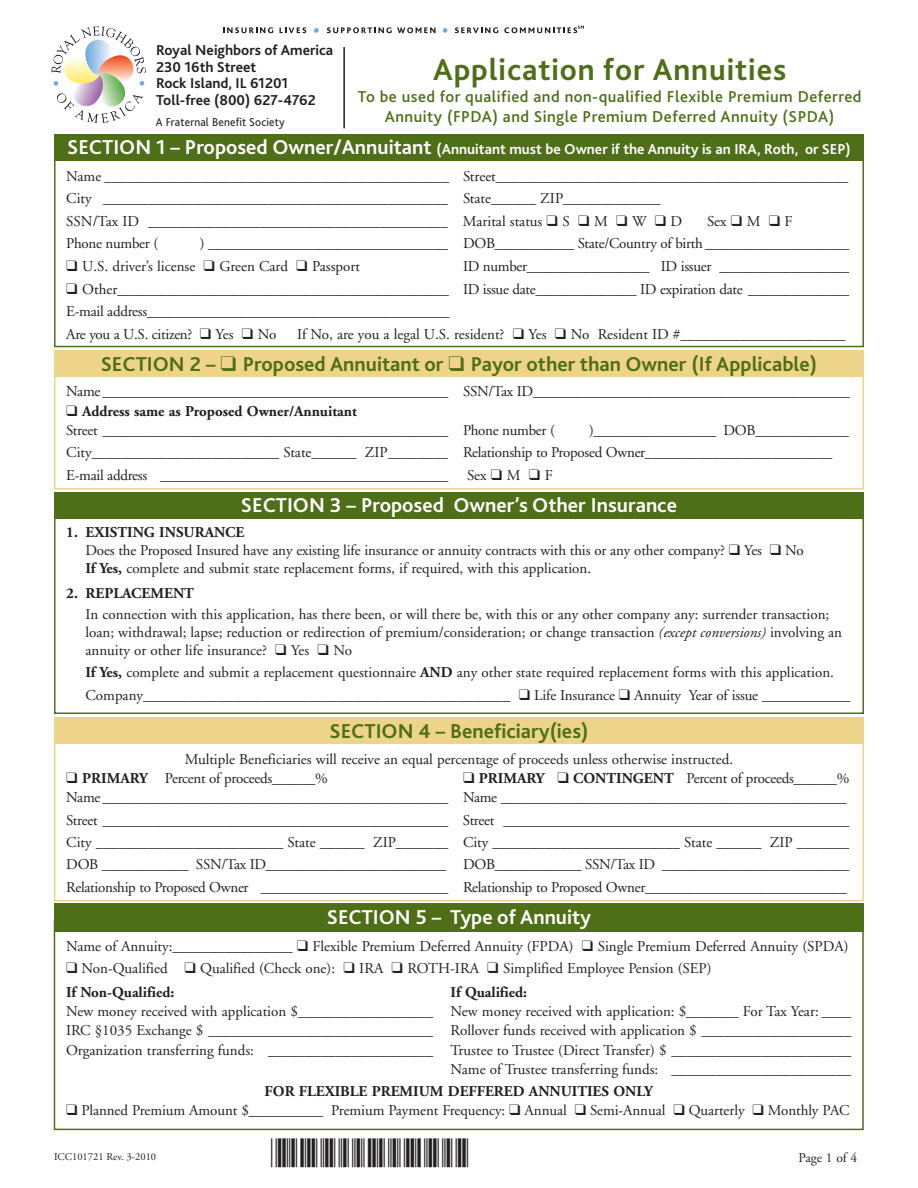
<style>
.page{position:relative;width:918px;height:1188px;background:#fff}
.page>*{position:absolute;margin:0;border:0;box-sizing:border-box;transform-origin:0 0}
.t1{font:700 31.5px "Bliss 2";letter-spacing:.03em;color:#4e6e17}
.t2{font:700 21px "Bliss 2";color:#4e6e17}
.t3{font:700 21px "Bliss 2";color:#fff}
.t4{font:18px "Code DB39 30";color:#231f20}
.t5{font:500 16.5px/19.5px "Bliss 2";letter-spacing:.03em;color:#4e6e17;text-align:center}
.t6{font:15px/18px "Adobe Garamond";color:#231f20}
.t7{font:15px/22.5px "Adobe Garamond";letter-spacing:-.02em;color:#231f20}
.t8{font:700 15px "Bliss 2";color:#fff}
.t9{font:700 15px/16.5px "Bliss 2";color:#231f20}
.t10{font:700 15px "Adobe Garamond";color:#231f20}
.t11{font:13.5px "Adobe Garamond";color:#231f20}
.t12{font:12px "Bliss 2";letter-spacing:.015em;color:#231f20;scale:.95 1}
.t13{font:10.5px "Adobe Garamond";color:#231f20}
.s1{font-size:21px}
.s2{font-weight:700}
.s3{font-style:italic}
.s4{font-family:"Times New Roman MS"}
</style>
<div class="page">
<div style="left:54px;top:512px;width:810px;height:202px;border:2px solid #4e6e17"></div>
<hr style="left:343px;top:47px;width:2px;height:81px;background:#231f20">
<svg style="left:51px;top:26px;width:95px;height:97px"></svg>
<svg style="left:223px;top:27px;width:50px;height:6px"></svg>
<svg style="left:280px;top:27px;width:26px;height:6px"></svg>
<svg style="left:314px;top:28px;width:5px;height:5px"></svg>
<svg style="left:327px;top:27px;width:109px;height:6px"></svg>
<svg style="left:443px;top:28px;width:4px;height:5px"></svg>
<svg style="left:455px;top:27px;width:43px;height:6px"></svg>
<svg style="left:504px;top:26px;width:80px;height:7px"></svg>
<div style="left:54px;top:151px;width:810px;height:196px;border:2px solid #4e6e17"></div>
<div style="left:54px;top:134px;width:810px;height:27px;background:#4e6e17"></div>
<div style="left:54px;top:359px;width:810px;height:131px;border:2px solid #eed48a"></div>
<div style="left:54px;top:350px;width:810px;height:27px;background:#eed48a"></div>
<div style="left:54px;top:739px;width:810px;height:163px;border:2px solid #eed48a"></div>
<div style="left:54px;top:717px;width:810px;height:27px;background:#eed48a"></div>
<div style="left:54px;top:492px;width:810px;height:27px;background:#4e6e17"></div>
<div style="left:54px;top:921px;width:810px;height:209px;border:2px solid #4e6e17"></div>
<div style="left:54px;top:903px;width:810px;height:29px;background:#4e6e17"></div>
<p class="t9" style="left:156px;top:44px;width:179px">Royal Neighbors of America<br>230 16th Street<br>Rock Island, IL 61201<br>Toll-free (800) 627-4762</p>
<p class="t12" style="left:156px;top:118px;width:137px">A Fraternal Benefit Society</p>
<h1 class="t1" style="left:433px;top:57px;width:355px">Application for Annuities</h1>
<p class="t5" style="left:358px;top:88px;width:505px">To be used for qualified and non-qualified Flexible Premium Deferred<br>Annuity (FPDA) and Single Premium Deferred Annuity (SPDA)</p>
<p class="t8" style="left:67px;top:143px;width:785px"><span class="s1">SECTION 1 – Proposed Owner/Annuitant</span> (Annuitant must be Owner if the Annuity is an IRA, Roth, or SEP)</p>
<p class="t6" style="left:66px;top:166px;width:784px;line-height:22.6px">Name ______________________________________________ Street_______________________________________________<br>City ______________________________________________ State______ ZIP_____________<br>SSN/Tax ID ________________________________________ Marital status ❑ S ❑ M ❑ W ❑ D</p>
<p class="t6" style="left:707px;top:214px;width:87px">Sex ❑ M ❑ F</p>
<p class="t7" style="left:66px;top:234px;width:93px">Phone number (</p>
<p class="t7" style="left:200px;top:234px;width:651px">) ________________________________ DOB___________ State/Country of birth ____________________</p>
<p class="t6" style="left:66px;top:259px;width:295px">❑ U.S. driver’s license ❑ Green Card ❑ Passport</p>
<p class="t7" style="left:463px;top:257px;width:388px">ID number_________________ ID issuer __________________</p>
<p class="t7" style="left:66px;top:280px;width:785px">❑ Other______________________________________________ ID issue date______________ ID expiration date ______________<br>E-mail address__________________________________________<br>Are you a U.S. citizen? ❑ Yes ❑ No</p>
<p class="t6" style="left:297px;top:327px;width:550px">If No, are you a legal U.S. resident? ❑ Yes ❑ No Resident ID #______________________</p>
<h2 class="t2" style="left:101px;top:356px;width:718px">SECTION 2 – ❑ Proposed Annuitant or ❑ Payor other than Owner (If Applicable)</h2>
<p class="t7" style="left:66px;top:382px;width:785px">Name ________________________________________________ SSN/Tax ID____________________________________________</p>
<p class="t7" style="left:66px;top:403px;width:490px;line-height:19.2px">❑ <span class="s2">Address same as Proposed Owner/Annuitant<br></span>Street ________________________________________________ Phone number (</p>
<p class="t7" style="left:66px;top:420px;width:784px;text-indent:523px">)_________________ DOB_____________<br>City_________________________ State______ ZIP________ Relationship to Proposed Owner_________________________<br>E-mail address ________________________________________</p>
<p class="t6" style="left:467px;top:468px;width:87px">Sex ❑ M ❑ F</p>
<h2 class="t3" style="left:241px;top:497px;width:438px">SECTION 3 – Proposed Owner’s Other Insurance</h2>
<p class="t6" style="left:86px;top:525px;width:720px;text-indent:-19px"><span class="s2">1. EXISTING INSURANCE<br></span>Does the Proposed Insured have any existing life insurance or annuity contracts with this or any other company? ❑ Yes ❑ No<br><span class="s2">If Yes,</span> complete and submit state replacement forms, if required, with this application.</p>
<p class="t10" style="left:66px;top:587px;width:129px">2. REPLACEMENT</p>
<p class="t6" style="left:86px;top:607px;width:758px">In connection with this application, has there been, or will there be, with this or any other company any: surrender transaction; loan; withdrawal; lapse; reduction or redirection of premium/consideration; or change transaction <span class="s3">(except conversions)</span> involving an annuity or other life insurance? ❑ Yes ❑ No</p>
<p class="t6" style="left:86px;top:663px;width:766px;line-height:23px"><span class="s2">If Yes,</span> complete and submit a replacement questionnaire <span class="s2">AND</span> any other state required replacement forms with this application.<br>Company_________________________________________________ ❑ Life Insurance ❑ Annuity Year of issue ____________</p>
<h2 class="t2" style="left:330px;top:723px;width:260px">SECTION 4 – Beneficiary(ies)</h2>
<p class="t6" style="left:185px;top:752px;width:550px">Multiple Beneficiaries will receive an equal percentage of proceeds unless otherwise instructed.</p>
<p class="t7" style="left:66px;top:769px;width:263px">❑ <span class="s2">PRIMARY</span> Percent of proceeds______%</p>
<p class="t7" style="left:66px;top:770px;width:785px;line-height:19.2px;text-align:right">❑ <span class="s2">PRIMARY</span> ❑ <span class="s2">CONTINGENT</span> Percent of proceeds______%<br>Name ________________________________________________ Name ________________________________________________</p>
<p class="t6" style="left:66px;top:810px;width:785px;line-height:22.4px;text-align:justify">Street ________________________________________________ Street ________________________________________________ City _________________________ State ______ ZIP_______ City _________________________ State ______ ZIP _______ DOB ____________ SSN/Tax ID_________________________ DOB____________ SSN/Tax ID __________________________ Relationship to Proposed Owner __________________________ Relationship to Proposed Owner____________________________</p>
<h2 class="t3" style="left:327px;top:909px;width:266px">SECTION 5 – Type of Annuity</h2>
<p class="t6" style="left:66px;top:939px;width:784px">Name of Annuity:________________ ❑ Flexible Premium Deferred Annuity (FPDA) ❑ Single Premium Deferred Annuity (SPDA)</p>
<p class="t6" style="left:66px;top:958px;width:647px;line-height:23.9px">❑ Non-Qualified ❑ Qualified (Check one): ❑ IRA ❑ ROTH-IRA ❑ Simplified Employee Pension (SEP)<br><span class="s2">If Non-Qualified:</span></p>
<p class="t10" style="left:451px;top:986px;width:78px">If Qualified:</p>
<p class="t6" style="left:66px;top:1002px;width:787px;line-height:19.5px;text-align:right">New money received with application $__________________ New money received with application: $_______ For Tax Year: ____ IRC <span class="s4">§</span>1035 Exchange $ ______________________________ Rollover funds received with application $ ____________________ Organization transferring funds: ______________________ Trustee to Trustee (Direct Transfer) $ ________________________ Name of Trustee transferring funds: ________________________</p>
<p class="t10" style="left:265px;top:1086px;width:390px">FOR FLEXIBLE PREMIUM DEFFERED ANNUITIES ONLY</p>
<p class="t6" style="left:66px;top:1103px;width:785px">❑ Planned Premium Amount $__________ Premium Payment Frequency: ❑ Annual ❑ Semi-Annual ❑ Quarterly ❑ Monthly PAC</p>
<p class="t13" style="left:54px;top:1152px;width:104px">ICC101721 Rev. 3-2010</p>
<p class="t4" style="left:270px;top:1138px;width:199px">*ICC101721*</p>
<p class="t11" style="left:799px;top:1153px;width:60px">Page 1 of 4</p>
</div>
